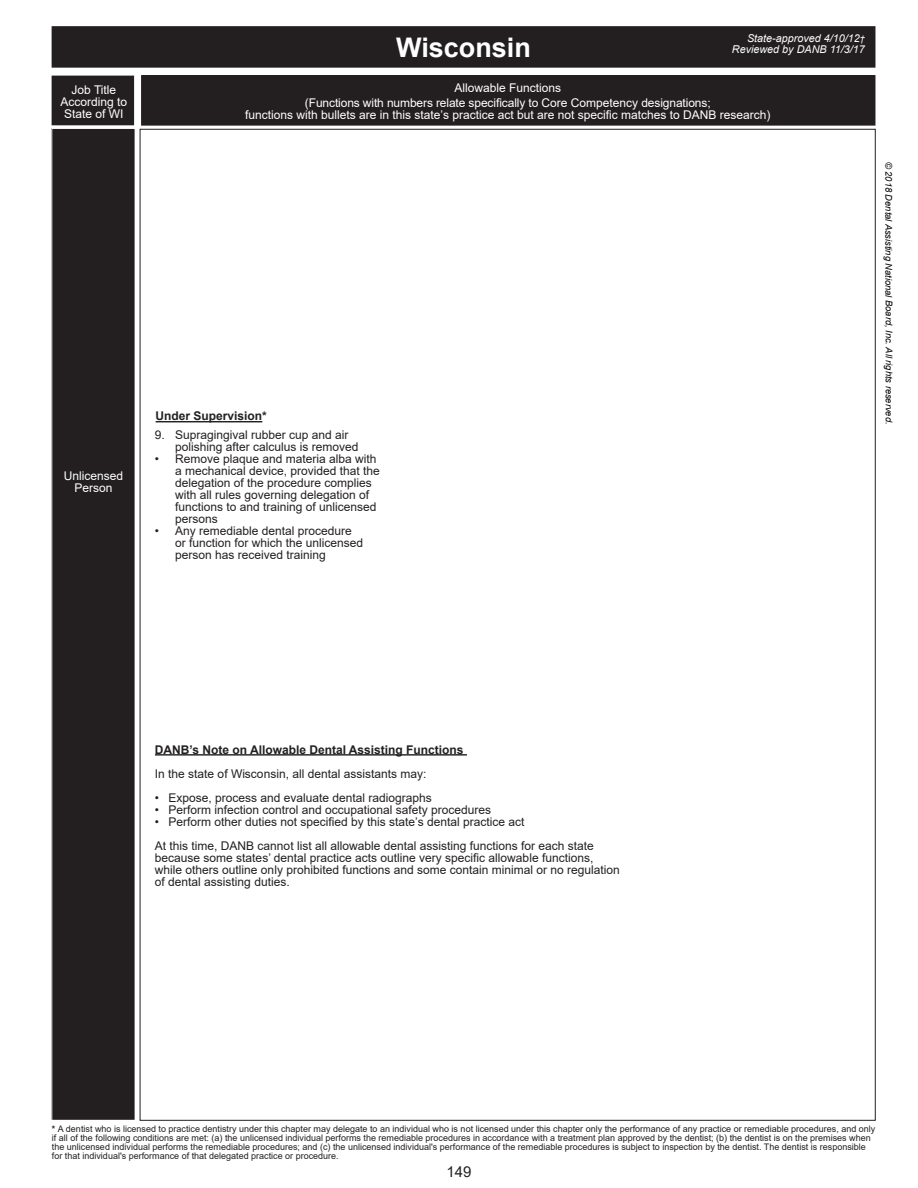
<style>
.page{position:relative;width:918px;height:1188px;background:#fff}
.page>*{position:absolute;margin:0;border:0;box-sizing:border-box;transform-origin:0 0}
.t1{font:700 27px "Arial";color:#fff}
.t2{font:15px "Arial";color:#231f20}
.t3{font:12px/12px "Arial";color:#231f20}
.t4{font:12px/12px "Arial";color:#fff;text-align:center}
.t5{font:700 12px/24px "Arial";color:#231f20}
.t6{font:italic 10.8px/11.2px "Arial";color:#fff;text-align:right}
.t7{font:italic 9.3px "Arial";color:#040503}
.t8{font:9px/9px "Arial";color:#231f20}
.s1{font-size:9px}
.s2{font-weight:400}
.s3{font-weight:700}
</style>
<div class="page">
<div style="left:52px;top:128px;width:83px;height:992px;background:#231f20"></div>
<div style="left:52px;top:27px;width:823px;height:40px;background:#231f20"></div>
<div style="left:52px;top:26px;width:823px;height:42px;border:2px solid #231f20"></div>
<div style="left:142px;top:76px;width:733px;height:49px;background:#231f20"></div>
<div style="left:141px;top:75px;width:734px;height:51px;border:2px solid #231f20"></div>
<div style="left:52px;top:76px;width:81px;height:49px;background:#231f20"></div>
<hr style="left:156px;top:421px;width:106px;height:1px;background:#040503">
<hr style="left:155px;top:754px;width:312px;height:2px;background:#040503">
<p class="t1" style="left:396px;top:28px;width:136px">Wisconsin</p>
<p class="t6" style="left:732px;top:33px;width:135px">State-approved 4/10/12<span class="s1">†<br></span>Reviewed by DANB 11/3/17</p>
<p class="t4" style="left:72px;top:84px;width:46px">Job Title</p>
<p class="t4" style="left:455px;top:81px;width:108px">Allowable Functions</p>
<p class="t4" style="left:61px;top:96px;width:68px">According to<br>State of WI</p>
<p class="t4" style="left:245px;top:97px;width:527px">(Functions with numbers relate specifically to Core Competency designations;<br>functions with bullets are in this state’s practice act but are not specific matches to DANB research)</p>
<p class="t4" style="left:64px;top:469px;width:61px">Unlicensed<br>Person</p>
<p class="t5" style="left:156px;top:404px;width:113px">Under Supervision*</p>
<p class="t3" style="left:175px;top:428px;width:185px;text-indent:-20px">9. Supragingival rubber cup and air polishing after calculus is removed</p>
<p class="t3" style="left:175px;top:452px;width:206px;text-indent:-20px">• Remove plaque and materia alba with a mechanical device, provided that the delegation of the procedure complies with all rules governing delegation of functions to and training of unlicensed persons</p>
<p class="t3" style="left:175px;top:524px;width:190px;text-indent:-20px">• Any remediable dental procedure or function for which the unlicensed person has received training</p>
<p class="t7" style="left:895px;top:162px;width:264px;rotate:90deg">© 2018 Dental Assisting National Board, Inc. All rights reserved.</p>
<p class="t5" style="left:155px;top:738px;width:310px">DANB’s Note on Allowable Dental Assisting Functions<br><span class="s2">In the state of Wisconsin, all dental assistants may:</span></p>
<p class="t3" style="left:155px;top:791px;width:278px">• Expose, process and evaluate dental radiographs</p>
<p class="t3" style="left:155px;top:803px;width:338px">• Perform infection control and occupational safety procedures</p>
<p class="t3" style="left:155px;top:809px;width:440px;line-height:24px">• Perform other duties not specified by this state’s dental practice act<br>At this time, DANB cannot list all allowable dental assisting functions for each state</p>
<p class="t3" style="left:155px;top:851px;width:466px">because some states’ dental practice acts outline very specific allowable functions, while others outline only prohibited functions and some contain minimal or no regulation of dental assisting duties.</p>
<p class="t8" style="left:52px;top:1124px;width:825px"><span class="s3">*</span> A dentist who is licensed to practice dentistry under this chapter may delegate to an individual who is not licensed under this chapter only the performance of any practice or remediable procedures, and only if all of the following conditions are met: (a) the unlicensed individual performs the remediable procedures in accordance with a treatment plan approved by the dentist; (b) the dentist is on the premises when the unlicensed individual performs the remediable procedures; and (c) the unlicensed individual's performance of the remediable procedures is subject to inspection by the dentist. The dentist is responsible for that individual's performance of that delegated practice or procedure.</p>
<p class="t2" style="left:446px;top:1162px;width:27px">149</p>
</div>
